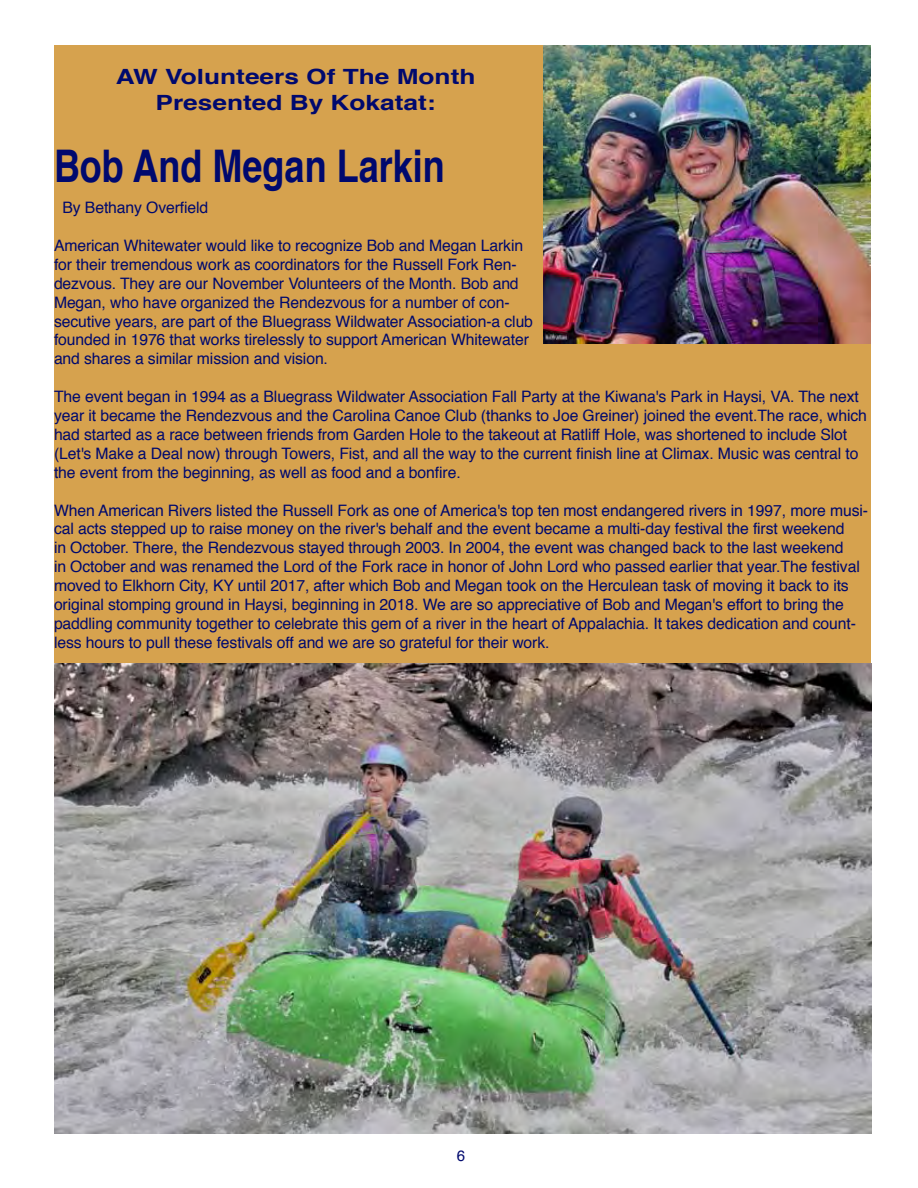
<style>
.page{position:relative;width:918px;height:1188px;background:#fff}
.page>*{position:absolute;margin:0;border:0;box-sizing:border-box;transform-origin:0 0}
.t1{font:700 45px "Helvetica";color:#00096e;scale:.8 1}
.t2{font:700 21px/25.2px "Helvetica";color:#00096e;text-align:center;scale:1.25 1}
.t3{font:15.75px/18.9px "Helvetica";letter-spacing:-.005em;color:#00096e}
.t4{font:15px "Helvetica";color:#00096e}
</style>
<div class="page">
<div style="left:54px;top:46px;width:816px;height:1088px;background:#d6a24e"></div>
<img style="left:544px;top:46px;width:326px;height:297px">
<img style="left:54px;top:663px;width:817px;height:471px">
<h2 class="t2" style="left:116px;top:65px;width:289px">AW Volunteers Of The Month<br>Presented By Kokatat:</h2>
<h1 class="t1" style="left:54px;top:130px;width:490px">Bob And Megan Larkin</h1>
<p class="t3" style="left:63px;top:199px;width:147px">By Bethany Overfield</p>
<p class="t3" style="left:54px;top:236px;width:481px">American Whitewater would like to recognize Bob and Megan Larkin for their tremendous work as coordinators for the Russell Fork Ren&shy;dezvous. They are our November Volunteers of the Month. Bob and Megan, who have organized the Rendezvous for a number of con&shy;secutive years, are part of the Bluegrass Wildwater Association-a club founded in 1976 that works tirelessly to support American Whitewater and shares a similar mission and vision.</p>
<p class="t3" style="left:54px;top:388px;width:815px">The event began in 1994 as a Bluegrass Wildwater Association Fall Party at the Kiwana's Park in Haysi, VA. The next year it became the Rendezvous and the Carolina Canoe Club (thanks to Joe Greiner) joined the event.The race, which had started as a race between friends from Garden Hole to the takeout at Ratliff Hole, was shortened to include Slot (Let's Make a Deal now) through Towers, Fist, and all the way to the current finish line at Climax. Music was central to the event from the beginning, as well as food and a bonfire.</p>
<p class="t3" style="left:54px;top:501px;width:816px">When American Rivers listed the Russell Fork as one of America's top ten most endangered rivers in 1997, more musi&shy;cal acts stepped up to raise money on the river's behalf and the event became a multi-day festival the first weekend<br>in October. There, the Rendezvous stayed through 2003. In 2004, the event was changed back to the last weekend<br>in October and was renamed the Lord of the Fork race in honor of John Lord who passed earlier that year.The festival moved to Elkhorn City, KY until 2017, after which Bob and Megan took on the Herculean task of moving it back to its original stomping ground in Haysi, beginning in 2018. We are so appreciative of Bob and Megan's effort to bring the paddling community together to celebrate this gem of a river in the heart of Appalachia. It takes dedication and count&shy;less hours to pull these festivals off and we are so grateful for their work.</p>
<p class="t4" style="left:457px;top:1144px;width:10px">6</p>
</div>
